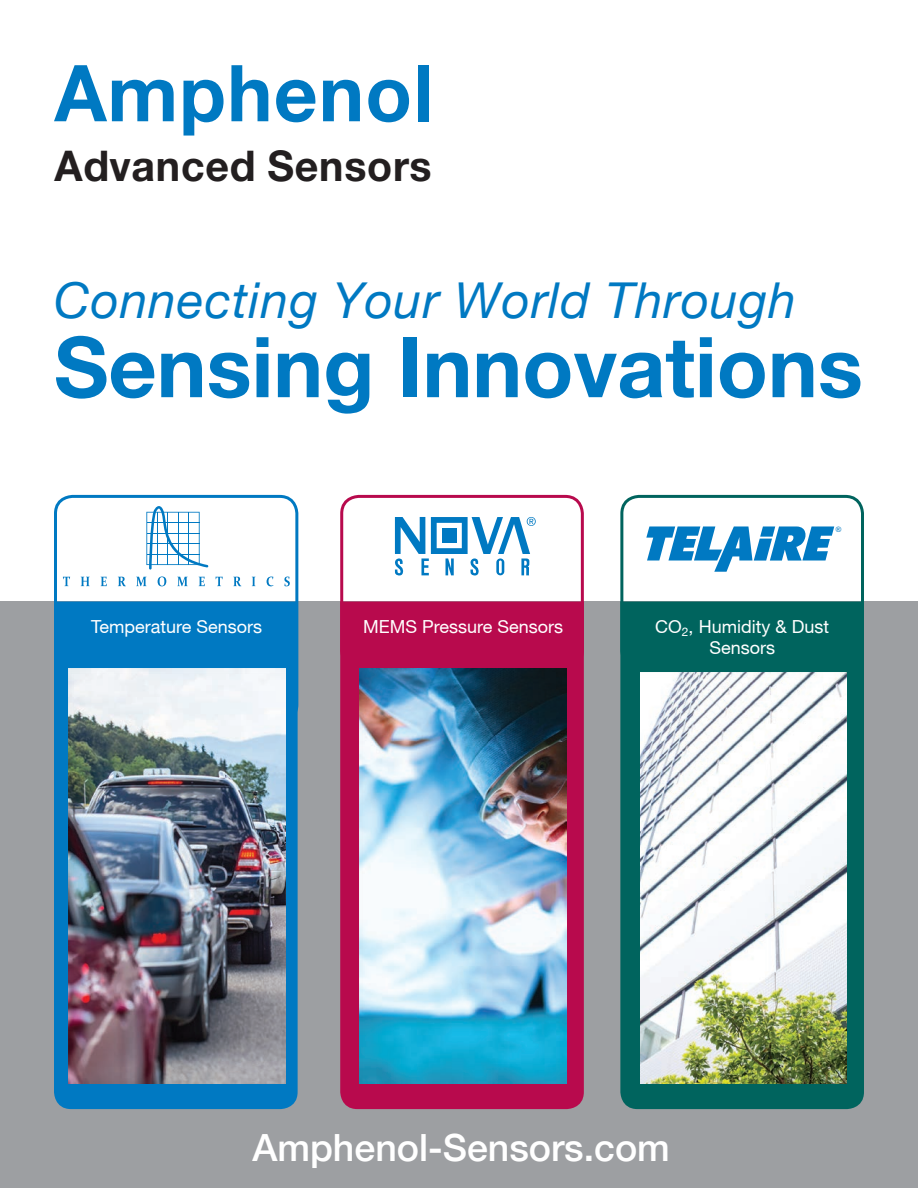
<style>
.page{position:relative;width:918px;height:1188px;background:#fff}
.page>*{position:absolute;margin:0;border:0;box-sizing:border-box;transform-origin:0 0}
.t1{font:700 84px "Helvetica Neue";color:#0079c2}
.t2{font:700 78.45px "Helvetica Neue";color:#0079c2}
.t3{font:italic 49.5px "Helvetica Neue";letter-spacing:.02em;color:#0079c2}
.t4{font:700 42.45px "Helvetica Neue";color:#231f20}
.t5{font:500 37.5px "Helvetica Neue";color:#fff}
.t6{font:18px/21.6px "Helvetica Neue";color:#fff;text-align:center}
.t7{font:7.5px "Arial";color:#0079c2}
</style>
<div class="page">
<div style="left:0;top:602px;width:918px;height:586px;background:#9d9fa2"></div>
<div style="left:54px;top:602px;width:244px;height:507px;background:#0079c2"></div>
<div style="left:340px;top:602px;width:244px;height:507px;background:#b80a4d"></div>
<div style="left:620px;top:602px;width:244px;height:507px;background:#00645e"></div>
<div style="left:54px;top:495px;width:244px;height:228px;border:3px solid #0079c2;border-radius:17px"></div>
<div style="left:340px;top:495px;width:244px;height:174px;border:3px solid #b80a4d;border-radius:17px"></div>
<div style="left:620px;top:495px;width:244px;height:174px;border:3px solid #00645e;border-radius:17px"></div>
<img style="left:640px;top:672px;width:207px;height:411px">
<img style="left:360px;top:668px;width:207px;height:415px">
<img style="left:68px;top:668px;width:217px;height:415px">
<svg style="left:395px;top:517px;width:141px;height:58px"></svg>
<svg style="left:646px;top:526px;width:188px;height:46px"></svg>
<svg style="left:146px;top:506px;width:62px;height:64px"></svg>
<svg style="left:63px;top:577px;width:7px;height:9px"></svg>
<svg style="left:81px;top:577px;width:9px;height:9px"></svg>
<svg style="left:101px;top:577px;width:6px;height:9px"></svg>
<svg style="left:118px;top:577px;width:8px;height:9px"></svg>
<svg style="left:136px;top:577px;width:10px;height:9px"></svg>
<svg style="left:158px;top:576px;width:8px;height:10px"></svg>
<svg style="left:177px;top:577px;width:11px;height:9px"></svg>
<svg style="left:199px;top:577px;width:6px;height:9px"></svg>
<svg style="left:216px;top:577px;width:7px;height:9px"></svg>
<svg style="left:233px;top:577px;width:8px;height:9px"></svg>
<svg style="left:252px;top:577px;width:3px;height:9px"></svg>
<svg style="left:267px;top:577px;width:6px;height:9px"></svg>
<svg style="left:284px;top:577px;width:6px;height:9px"></svg>
<h2 class="t2" style="left:55px;top:45px;width:381px">Amphenol</h2>
<h3 class="t4" style="left:55px;top:139px;width:379px">Advanced Sensors</h3>
<h3 class="t3" style="left:54px;top:270px;width:743px">Connecting Your World Through</h3>
<h1 class="t1" style="left:54px;top:315px;width:810px">Sensing Innovations</h1>
<p class="t7" style="left:836px;top:524px;width:7px">®</p>
<p class="t6" style="left:91px;top:615px;width:173px">Temperature Sensors</p>
<p class="t6" style="left:363px;top:615px;width:202px">MEMS Pressure Sensors</p>
<p class="t6" style="left:655px;top:615px;width:175px">CO<sub>2</sub>, Humidity &amp; Dust<br>Sensors</p>
<h3 class="t5" style="left:252px;top:1125px;width:419px">Amphenol-Sensors.com</h3>
</div>
